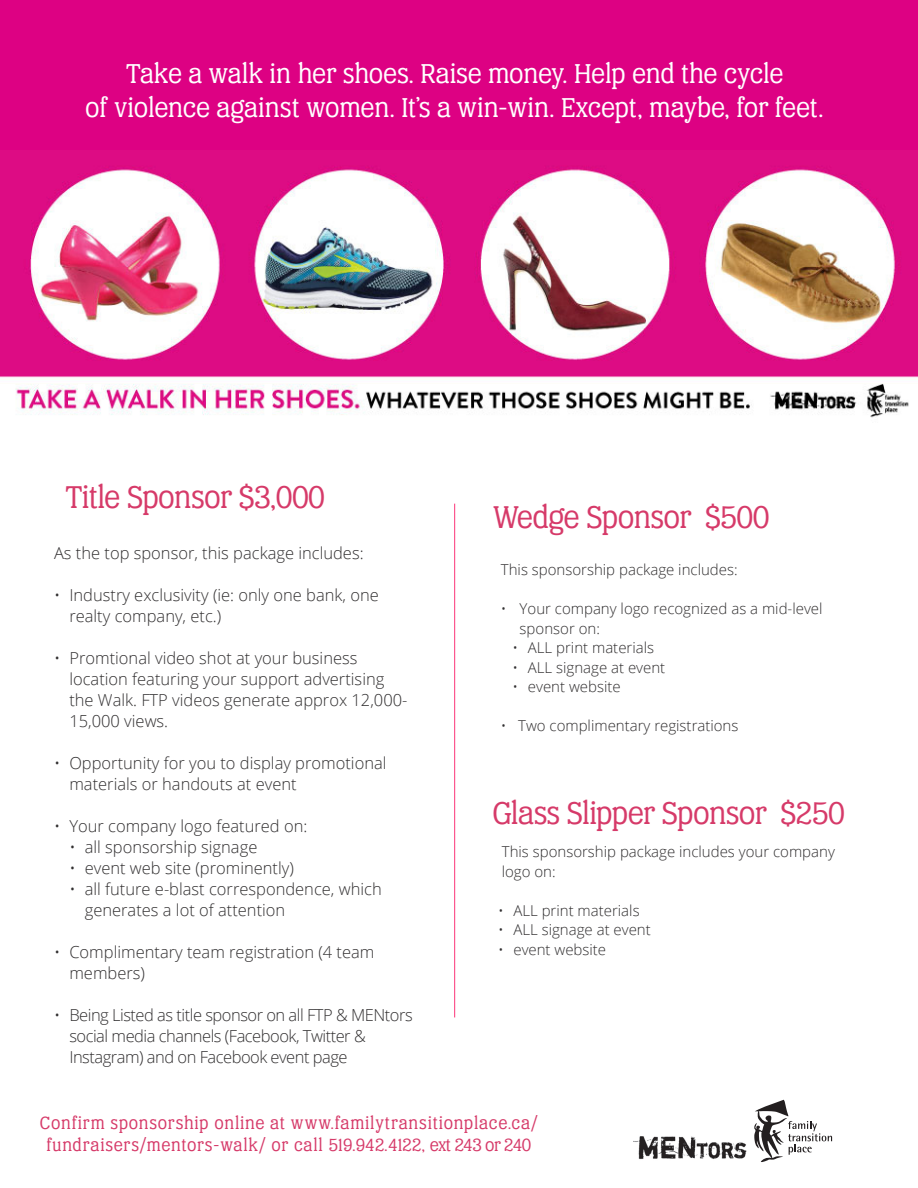
<style>
.page{position:relative;width:918px;height:1188px;background:#fff}
.page>*{position:absolute;margin:0;border:0;box-sizing:border-box;transform-origin:0 0}
.t1{font:32.1px "Eponymous";letter-spacing:-.02em;color:#d63a69}
.t2{font:27.75px "Eponymous";letter-spacing:-.015em;color:#fff}
.t3{font:18px/22.5px "Eponymous";letter-spacing:.035em;color:#d63a69;text-align:center}
.body_text_2{font:300 16.5px/21px "Open Sans";color:#312f30}
.body_text_2-2{font:300 16.5px/21px "Open Sans";letter-spacing:-.03em;color:#312f30}
.body_text_2-3{font:300 15px/19.5px "Open Sans";color:#312f30}
</style>
<div class="page">
<div style="left:0;top:0;width:918px;height:169px;background:#dd0183"></div>
<img style="left:634px;top:1136px;width:113px;height:24px">
<svg style="left:754px;top:1100px;width:78px;height:62px"></svg>
<hr style="left:454px;top:504px;width:1px;height:513px;background:#fc3578">
<img style="left:0;top:151px;width:918px;height:267px">
<p class="t2" style="left:125px;top:56px;width:660px">Take a walk in her shoes. Raise money. Help end the cycle</p>
<p class="t2" style="left:85px;top:91px;width:740px">of violence against women. It’s a win-win. Except, maybe, for feet.</p>
<p class="t1" style="left:65px;top:478px;width:262px">Title Sponsor $3,000</p>
<p class="body_text_2" style="left:54px;top:542px;width:311px">As the top sponsor, this package includes:</p>
<p class="body_text_2" style="left:69px;top:584px;width:311px;text-indent:-15px">• Industry exclusivity (ie: only one bank, one realty company, etc.)</p>
<p class="body_text_2" style="left:69px;top:647px;width:340px;text-indent:-15px">• Promtional video shot at your business location featuring your support advertising the Walk. FTP videos generate approx 12,000- 15,000 views.</p>
<p class="body_text_2" style="left:69px;top:752px;width:319px;text-indent:-15px">• Opportunity for you to display promotional materials or handouts at event</p>
<p class="body_text_2" style="left:54px;top:815px;width:255px">• Your company logo featured on:</p>
<p class="body_text_2" style="left:69px;top:836px;width:190px">• all sponsorship signage</p>
<p class="body_text_2" style="left:69px;top:857px;width:226px">• event web site (prominently)</p>
<p class="body_text_2" style="left:85px;top:878px;width:299px;text-indent:-15px">• all future e-blast correspondence, which generates a lot of attention</p>
<p class="body_text_2" style="left:69px;top:941px;width:307px;text-indent:-15px">• Complimentary team registration (4 team members)</p>
<p class="body_text_2-2" style="left:69px;top:1004px;width:345px;text-indent:-15px">• Being Listed as title sponsor on all FTP &amp; MENtors social media channels (Facebook, Twitter &amp;<br>Instagram) and on Facebook event page</p>
<p class="t1" style="left:492px;top:498px;width:279px">Wedge Sponsor $500</p>
<p class="body_text_2-3" style="left:501px;top:560px;width:238px">This sponsorship package includes:</p>
<p class="body_text_2-3" style="left:520px;top:599px;width:304px;text-indent:-19px">• Your company logo recognized as a mid-level sponsor on:</p>
<p class="body_text_2-3" style="left:513px;top:638px;width:143px">• ALL print materials</p>
<p class="body_text_2-3" style="left:513px;top:657px;width:154px">• ALL signage at event</p>
<p class="body_text_2-3" style="left:513px;top:677px;width:110px">• event website</p>
<p class="body_text_2-3" style="left:501px;top:716px;width:239px">• Two complimentary registrations</p>
<p class="t1" style="left:492px;top:794px;width:354px">Glass Slipper Sponsor $250</p>
<p class="body_text_2-3" style="left:502px;top:841px;width:335px">This sponsorship package includes your company logo on:</p>
<p class="body_text_2-3" style="left:498px;top:900px;width:143px">• ALL print materials</p>
<p class="body_text_2-3" style="left:498px;top:919px;width:154px">• ALL signage at event</p>
<p class="body_text_2-3" style="left:498px;top:939px;width:110px">• event website</p>
<p class="t3" style="left:40px;top:1113px;width:500px">Confirm sponsorship online at www.familytransitionplace.ca/ fundraisers/mentors-walk/ or call 519.942.4122, ext 243 or 240</p>
</div>
